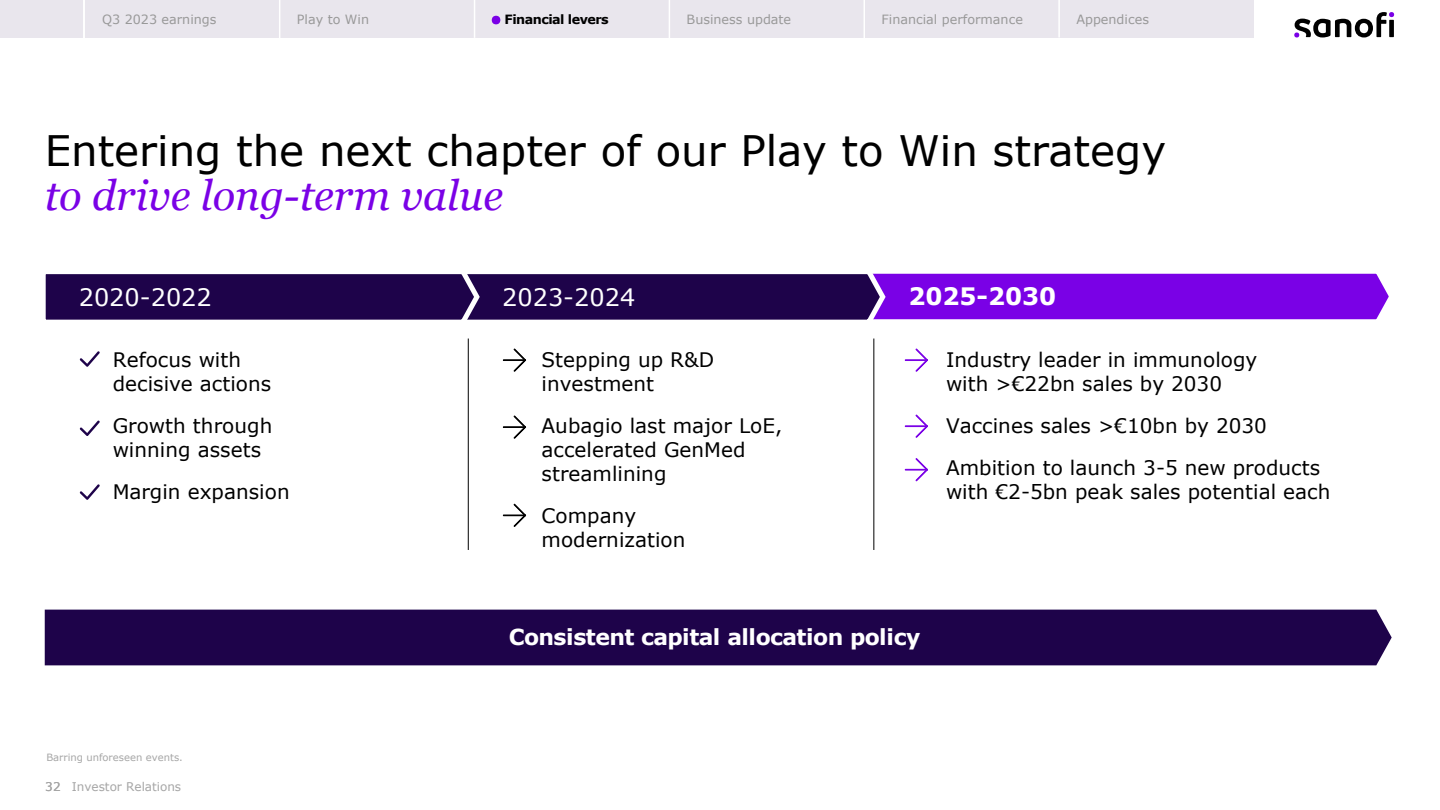
<style>
.page{position:relative;width:1440px;height:810px;background:#fff}
.page>*{position:absolute;margin:0;border:0;box-sizing:border-box;transform-origin:0 0}
.t1{font:42px "Verdana";color:#000}
.t2{font:italic 42px "Georgia";color:#7a01e6}
.t3{font:24px "Verdana";color:#fff}
.t4{font:700 24px "Verdana";letter-spacing:-.005em;color:#fff}
.t5{font:700 21.98px "Verdana";letter-spacing:-.03em;color:#fff}
.t6{font:20.02px/24px "Verdana";letter-spacing:.005em;color:#000}
.t7{font:12.75px "Verdana";color:#999}
.t8{font:700 12.75px "Verdana";letter-spacing:-.04em;color:#000}
.t9{font:12px "Verdana";color:#a6a6a6}
.t10{font:9.98px "Verdana";color:#a6a6a6}
</style>
<div class="page">
<svg style="left:45px;top:273px;width:1344px;height:47px;background:#490d8a"></svg>
<div style="left:45px;top:610px;width:1347px;height:55px;background:#1e034a"></div>
<svg style="left:80px;top:351px;width:20px;height:16px"></svg>
<svg style="left:80px;top:421px;width:20px;height:15px"></svg>
<svg style="left:80px;top:484px;width:20px;height:16px"></svg>
<svg style="left:503px;top:348px;width:23px;height:24px"></svg>
<svg style="left:503px;top:415px;width:23px;height:24px"></svg>
<svg style="left:503px;top:503px;width:24px;height:24px"></svg>
<hr style="left:468px;top:339px;width:1px;height:211px;background:#000">
<hr style="left:873px;top:339px;width:1px;height:211px;background:#000">
<svg style="left:905px;top:348px;width:23px;height:24px"></svg>
<svg style="left:905px;top:414px;width:23px;height:24px"></svg>
<svg style="left:905px;top:458px;width:23px;height:24px"></svg>
<div style="left:0;top:0;width:1254px;height:38px;background:#e9e6ed"></div>
<svg style="left:1294px;top:12px;width:100px;height:25px"></svg>
<hr style="left:83px;top:0;width:2px;height:38px;background:#fff">
<div style="left:492px;top:16px;width:8px;height:8px;background:#7a00e6;border-radius:50%"></div>
<hr style="left:279px;top:0;width:1px;height:38px;background:#fff">
<hr style="left:474px;top:0;width:1px;height:38px;background:#fff">
<hr style="left:669px;top:0;width:1px;height:38px;background:#fff">
<hr style="left:864px;top:0;width:1px;height:38px;background:#fff">
<hr style="left:1058px;top:0;width:2px;height:38px;background:#fff">
<p class="t7" style="left:102px;top:12px;width:116px">Q3 2023 earnings</p>
<p class="t7" style="left:297px;top:12px;width:74px">Play to Win</p>
<p class="t8" style="left:505px;top:11px;width:106px">Financial levers</p>
<p class="t7" style="left:687px;top:12px;width:106px">Business update</p>
<p class="t7" style="left:882px;top:12px;width:143px">Financial performance</p>
<p class="t7" style="left:1076px;top:12px;width:74px">Appendices</p>
<h1 class="t1" style="left:45px;top:122px;width:1123px">Entering the next chapter of our Play to Win strategy</h1>
<h1 class="t2" style="left:45px;top:165px;width:460px">to drive long-term value</h1>
<p class="t3" style="left:79px;top:281px;width:135px">2020-2022</p>
<p class="t3" style="left:502px;top:281px;width:135px">2023-2024</p>
<p class="t4" style="left:909px;top:279px;width:149px">2025-2030</p>
<p class="t6" style="left:113px;top:347px;width:160px">Refocus with decisive actions</p>
<p class="t6" style="left:113px;top:413px;width:161px">Growth through winning assets</p>
<p class="t6" style="left:113px;top:479px;width:178px">Margin expansion</p>
<p class="t10" style="left:47px;top:751px;width:138px">Barring unforeseen events.</p>
<p class="t9" style="left:45px;top:778px;width:17px">32</p>
<p class="t9" style="left:72px;top:778px;width:111px">Investor Relations</p>
<p class="t6" style="left:542px;top:347px;width:174px">Stepping up R&amp;D investment</p>
<p class="t6" style="left:542px;top:413px;width:243px">Aubagio last major LoE, accelerated GenMed streamlining</p>
<p class="t6" style="left:542px;top:503px;width:145px">Company modernization</p>
<p class="t6" style="left:946px;top:347px;width:313px">Industry leader in immunology with &gt;€22bn sales by 2030</p>
<p class="t6" style="left:946px;top:405px;width:376px;line-height:41.8px">Vaccines sales &gt;€10bn by 2030<br>Ambition to launch 3-5 new products</p>
<p class="t6" style="left:946px;top:479px;width:386px">with €2-5bn peak sales potential each</p>
<p class="t5" style="left:509px;top:622px;width:413px">Consistent capital allocation policy</p>
</div>
